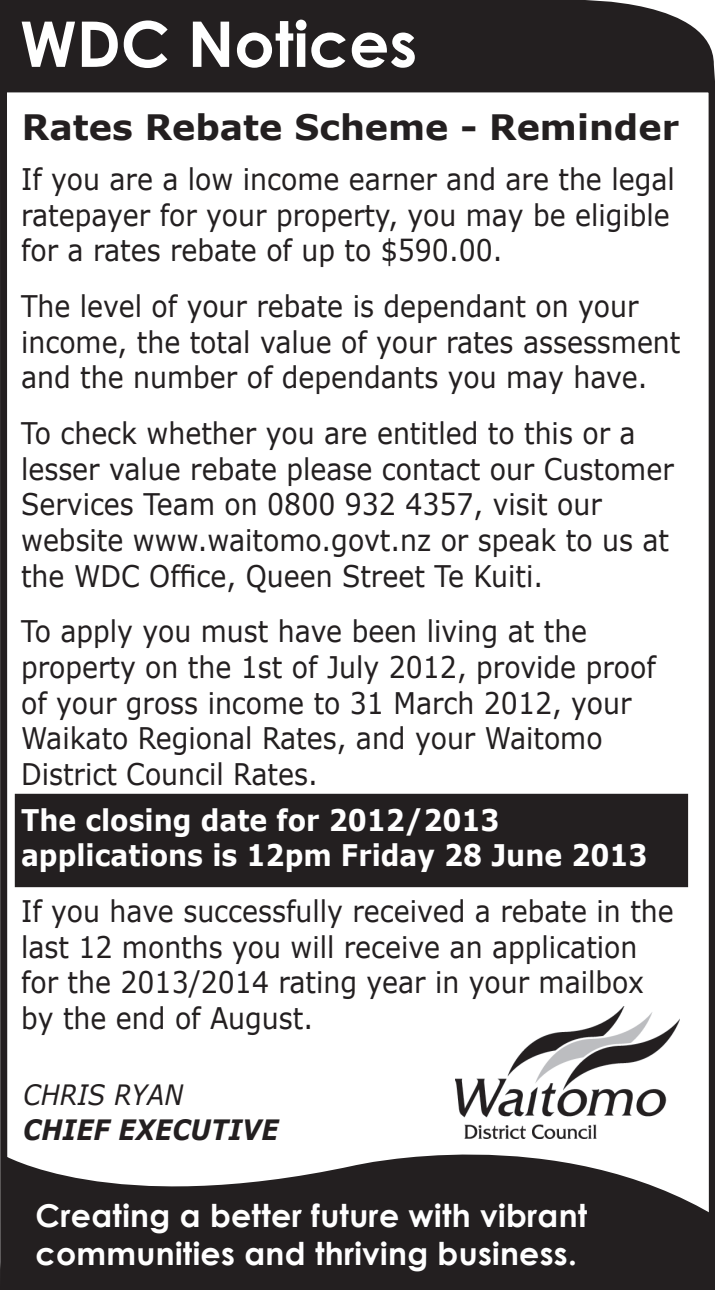
<style>
.page{position:relative;width:715px;height:1290px;background:#fff}
.page>*{position:absolute;margin:0;border:0;box-sizing:border-box;transform-origin:0 0}
.t1{font:700 63px "Century Gothic";color:#fff}
.t2{font:700 35px "Verdana";color:#231f20}
.t3{font:700 31.5px/37.8px "Century Gothic";letter-spacing:.01em;color:#fff}
.t4{font:29.75px/35.7px "Verdana";color:#231f20;scale:.9 1}
.t5{font:700 29.75px/35.7px "Verdana";color:#fff;scale:.9 1}
.t6{font:italic 700 28px "Verdana";color:#231f20;scale:.9 1}
.t7{font:italic 28px "Verdana";color:#231f20;scale:.9 1}
</style>
<div class="page">
<div style="left:0;top:85px;width:714px;height:1205px;border:7px solid #231f20"></div>
<div style="left:15px;top:794px;width:672px;height:93px;background:#231f20"></div>
<div style="left:0;top:0;width:714px;height:89px;background:#231f20"></div>
<img style="left:455px;top:1006px;width:223px;height:112px">
<svg style="left:0;top:1119px;width:714px;height:171px;fill:#231f20"></svg>
<h1 class="t1" style="left:20px;top:-4px;width:398px">WDC Notices</h1>
<p class="t2" style="left:22px;top:105px;width:658px">Rates Rebate Scheme - Reminder</p>
<p class="t4" style="left:21px;top:160px;width:727px">If you are a low income earner and are the legal ratepayer for your property, you may be eligible for a rates rebate of up to $590.00.</p>
<p class="t4" style="left:21px;top:287px;width:734px">The level of your rebate is dependant on your income, the total value of your rates assessment and the number of dependants you may have.</p>
<p class="t4" style="left:21px;top:414px;width:726px">To check whether you are entitled to this or a lesser value rebate please contact our Customer Services Team on 0800 932 4357, visit our website www.waitomo.govt.nz or speak to us at the WDC Office, Queen Street Te Kuiti.</p>
<p class="t4" style="left:21px;top:613px;width:706px">To apply you must have been living at the property on the 1st of July 2012, provide proof of your gross income to 31 March 2012, your Waikato Regional Rates, and your Waitomo District Council Rates.</p>
<p class="t5" style="left:21px;top:801px;width:697px">The closing date for 2012/2013 applications is 12pm Friday 28 June 2013</p>
<p class="t4" style="left:21px;top:892px;width:726px">If you have successfully received a rebate in the last 12 months you will receive an application for the 2013/2014 rating year in your mailbox by the end of August.</p>
<p class="t7" style="left:23px;top:1077px;width:179px">CHRIS RYAN</p>
<p class="t6" style="left:23px;top:1112px;width:285px">CHIEF EXECUTIVE</p>
<p class="t3" style="left:36px;top:1196px;width:553px">Creating a better future with vibrant communities and thriving business.</p>
</div>
